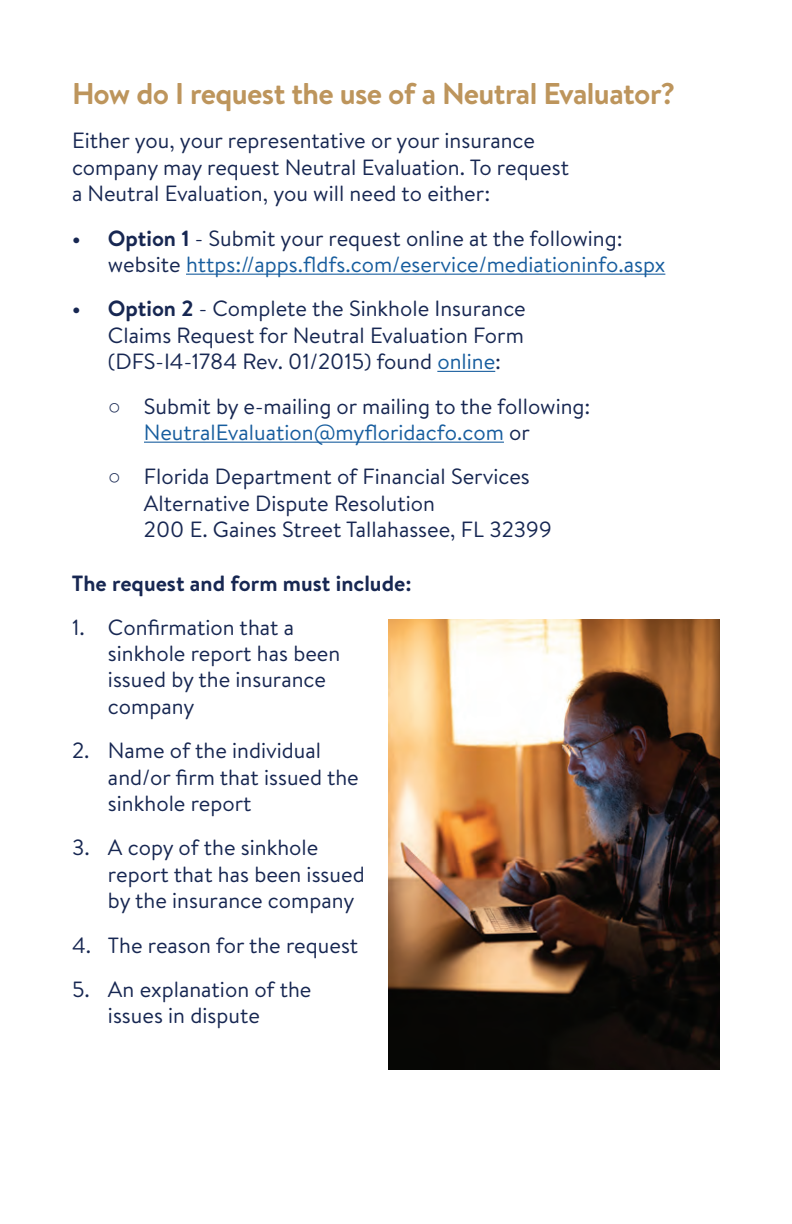
<style>
.page{position:relative;width:792px;height:1224px;background:#fff}
.page>*{position:absolute;margin:0;border:0;box-sizing:border-box;transform-origin:0 0}
.t1{font:700 30px "Brandon Text";letter-spacing:-.02em;color:#bd955c}
.t2{font:22px/26.4px "Brandon Text";color:#172752}
.t3{font:22px/26.4px "Brandon Text";color:#175d9e}
.t4{font:700 22px "Brandon Text";color:#172752}
.s1{font-weight:700;color:#172752}
.s2{color:#172752}
.s3{font-weight:700}
.s4{color:#175d9e}
.s5{font-family:"Arial"}
</style>
<div class="page">
<hr style="left:186px;top:274px;width:479px;height:1px;background:#175d9e">
<hr style="left:437px;top:371px;width:58px;height:1px;background:#175d9e">
<hr style="left:144px;top:442px;width:360px;height:1px;background:#175d9e">
<img style="left:389px;top:619px;width:331px;height:450px">
<h1 class="t1" style="left:72px;top:73px;width:605px">How do I request the use of a Neutral Evaluator?</h1>
<p class="t2" style="left:72px;top:127px;width:499px">Either you, your representative or your insurance company may request Neutral Evaluation. To request a Neutral Evaluation, you will need to either:</p>
<p class="t3" style="left:108px;top:224px;width:559px;text-indent:-36px"><span class="s1">• Option 1</span> <span class="s2">- Submit your request online at the following: website</span> https://apps.fldfs.com/eservice/mediationinfo.aspx</p>
<p class="t2" style="left:108px;top:295px;width:419px;text-align:justify;text-indent:-36px"><span class="s3">• Option 2</span> - Complete the Sinkhole Insurance Claims Request for Neutral Evaluation Form (DFS-I4-1784 Rev. 01/2015) found <span class="s4">online</span>:</p>
<p class="t2" style="left:144px;top:392px;width:448px;text-indent:-36px"><span class="s5">○</span> Submit by e-mailing or mailing to the following:<br><span class="s4">NeutralEvaluation@myfloridacfo.com</span> or</p>
<p class="t2" style="left:144px;top:463px;width:409px;text-indent:-36px"><span class="s5">○</span> Florida Department of Financial Services<br>Alternative Dispute Resolution<br>200 E. Gaines Street Tallahassee, FL 32399</p>
<p class="t4" style="left:72px;top:568px;width:341px">The request and form must include:</p>
<p class="t2" style="left:108px;top:613px;width:234px;text-indent:-36px">1. Confirmation that a sinkhole report has been issued by the insurance company</p>
<p class="t2" style="left:108px;top:737px;width:252px;text-indent:-36px">2. Name of the individual and/or firm that issued the sinkhole report</p>
<p class="t2" style="left:108px;top:834px;width:258px;text-indent:-36px">3. A copy of the sinkhole report that has been issued by the insurance company</p>
<p class="t2" style="left:72px;top:931px;width:288px">4. The reason for the request</p>
<p class="t2" style="left:108px;top:975px;width:205px;text-indent:-36px">5. An explanation of the issues in dispute</p>
</div>
